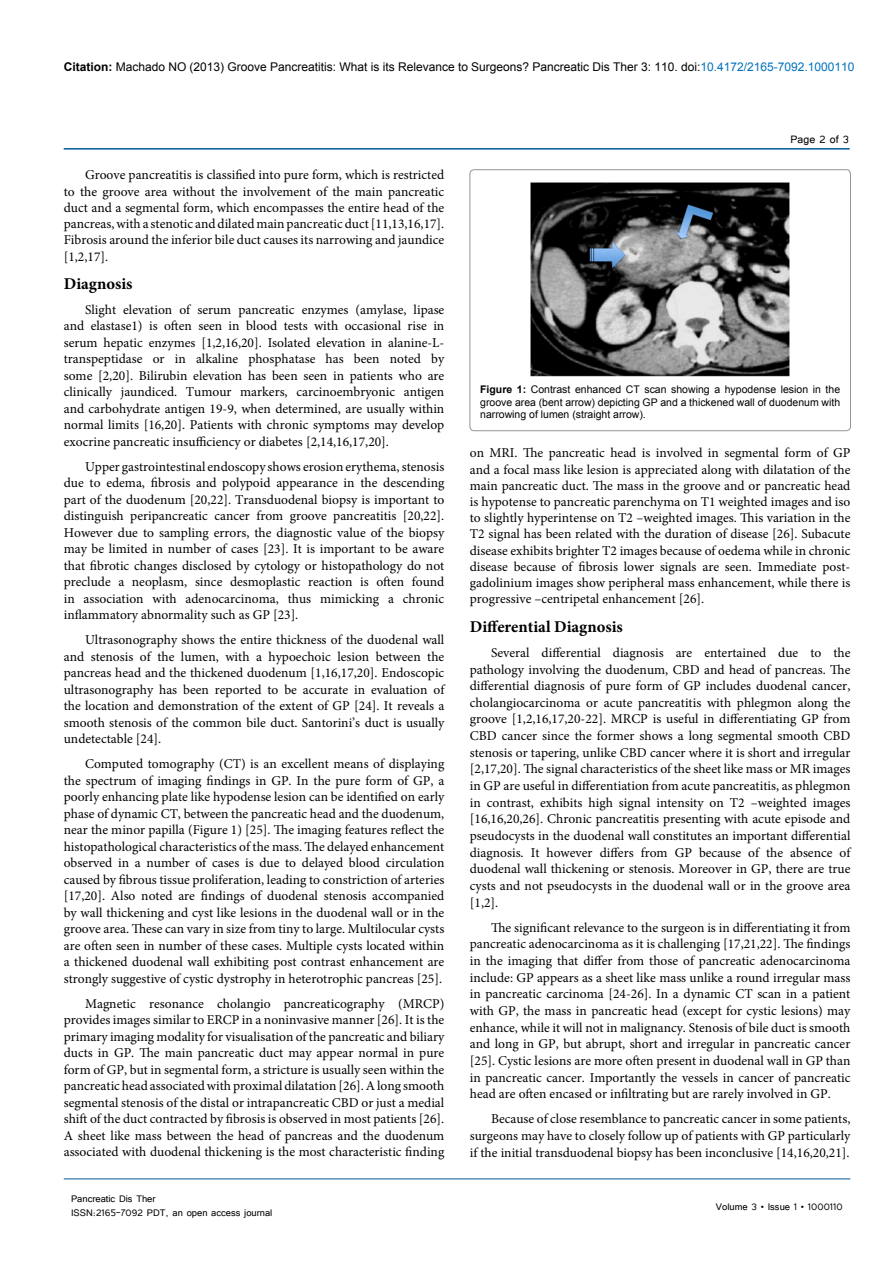
<style>
.page{position:relative;width:893px;height:1263px;background:#fff}
.page>*{position:absolute;margin:0;border:0;box-sizing:border-box;transform-origin:0 0}
.t1{font:700 16.5px "Minion Pro";color:#000}
.t2{font:13.5px/16.5px "Minion Pro";color:#000;text-align:justify}
.t3{font:13.5px "Tunga";color:#000}
.t4{font:12px "Arial";color:#000}
.t5{font:12px "Tunga";color:#000}
.t6{font:10.5px/12.6px "Arial";color:#000;text-align:justify}
.s1{font-weight:700}
.s2{font-style:inherit}
.s3{color:#0072bc}
</style>
<div class="page">
<hr style="left:64px;top:148px;width:786px;height:2px;background:#005a96">
<hr style="left:64px;top:1179px;width:786px;height:1px;background:#005a96">
<img style="left:531px;top:182px;width:259px;height:195px">
<div style="left:470px;top:170px;width:380px;height:261px;border:1px solid #939598;border-radius:4px"></div>
<p class="t4" style="left:64px;top:59px;width:792px"><span class="s1">Citation:</span> Machado NO (2013) Groove Pancreatitis: What is its <span class="s2">R</span>elevance to Surgeons? Pancreatic Dis Ther 3: 110. doi:<span class="s3">10.4172/2165-7092.1000110</span></p>
<p class="t2" style="left:64px;top:167px;width:382px;text-indent:21px">Groove pancreatitis is classified into pure form, which is restricted to the groove area without the involvement of the main pancreatic duct and a segmental form, which encompasses the entire head of the pancreas, with a stenotic and dilated main pancreatic duct [11,13,16,17].<br>Fibrosis around the inferior bile duct causes its narrowing and jaundice [1,2,17].</p>
<p class="t1" style="left:64px;top:272px;width:70px">Diagnosis</p>
<p class="t2" style="left:64px;top:301px;width:382px;text-indent:21px">Slight elevation of serum pancreatic enzymes (amylase, lipase and elastase1) is often seen in blood tests with occasional rise in serum hepatic enzymes [1,2,16,20]. Isolated elevation in alanine-L&shy;transpeptidase or in alkaline phosphatase has been noted by some [2,20]. Bilirubin elevation has been seen in patients who are clinically jaundiced. Tumour markers, carcinoembryonic antigen and carbohydrate antigen 19-9, when determined, are usually within normal limits [16,20]. Patients with chronic symptoms may develop exocrine pancreatic insufficiency or diabetes [2,14,16,17,20].</p>
<p class="t2" style="left:64px;top:458px;width:382px;text-indent:21px">Upper gastrointestinal endoscopy shows erosion erythema, stenosis due to edema, fibrosis and polypoid appearance in the descending part of the duodenum [20,22]. Transduodenal biopsy is important to distinguish peripancreatic cancer from groove pancreatitis [20,22].<br>However due to sampling errors, the diagnostic value of the biopsy may be limited in number of cases [23]. It is important to be aware that fibrotic changes disclosed by cytology or histopathology do not preclude a neoplasm, since desmoplastic reaction is often found in association with adenocarcinoma, thus mimicking a chronic inflammatory abnormality such as GP [23].</p>
<p class="t2" style="left:64px;top:632px;width:382px;text-indent:21px">Ultrasonography shows the entire thickness of the duodenal wall and stenosis of the lumen, with a hypoechoic lesion between the pancreas head and the thickened duodenum [1,16,17,20]. Endoscopic ultrasonography has been reported to be accurate in evaluation of the location and demonstration of the extent of GP [24]. It reveals a smooth stenosis of the common bile duct. Santorini’s duct is usually undetectable [24].</p>
<p class="t2" style="left:64px;top:756px;width:382px;text-indent:21px">Computed tomography (CT) is an excellent means of displaying the spectrum of imaging findings in GP. In the pure form of GP, a poorly enhancing plate like hypodense lesion can be identified on early phase of dynamic CT, between the pancreatic head and the duodenum, near the minor papilla (Figure 1) [25]. The imaging features reflect the histopathological characteristics of the mass. The delayed enhancement observed in a number of cases is due to delayed blood circulation caused by fibrous tissue proliferation, leading to constriction of arteries [17,20]. Also noted are findings of duodenal stenosis accompanied by wall thickening and cyst like lesions in the duodenal wall or in the groove area. These can vary in size from tiny to large. Multilocular cysts are often seen in number of these cases. Multiple cysts located within a thickened duodenal wall exhibiting post contrast enhancement are strongly suggestive of cystic dystrophy in heterotrophic pancreas [25].</p>
<p class="t2" style="left:64px;top:995px;width:382px;text-indent:21px">Magnetic resonance cholangio pancreaticography (MRCP) provides images similar to ERCP in a noninvasive manner [26]. It is the primary imaging modality for visualisation of the pancreatic and biliary ducts in GP. The main pancreatic duct may appear normal in pure form of GP, but in segmental form, a stricture is usually seen within the pancreatic head associated with proximal dilatation [26]. A long smooth segmental stenosis of the distal or intrapancreatic CBD or just a medial shift of the duct contracted by fibrosis is observed in most patients [26].<br>A sheet like mass between the head of pancreas and the duodenum associated with duodenal thickening is the most characteristic finding</p>
<p class="t5" style="left:71px;top:1190px;width:86px">Pancreatic Dis Ther</p>
<p class="t5" style="left:71px;top:1205px;width:203px">ISSN:2165-7092 PDT, an open access journal</p>
<p class="t3" style="left:791px;top:131px;width:60px">Page 2 of 3</p>
<p class="t6" style="left:480px;top:383px;width:362px"><span class="s1">Figure 1:</span> Contrast enhanced CT scan showing a hypodense lesion in the groove area (bent arrow) depicting GP and a thickened wall of duodenum with narrowing of lumen (straight arrow).</p>
<p class="t2" style="left:470px;top:445px;width:382px">on MRI. The pancreatic head is involved in segmental form of GP and a focal mass like lesion is appreciated along with dilatation of the main pancreatic duct. The mass in the groove and or pancreatic head is hypotense to pancreatic parenchyma on T1 weighted images and iso to slightly hyperintense on T2 –weighted images. This variation in the T2 signal has been related with the duration of disease [26]. Subacute disease exhibits brighter T2 images because of oedema while in chronic disease because of fibrosis lower signals are seen. Immediate post&shy;gadolinium images show peripheral mass enhancement, while there is progressive –centripetal enhancement [26].</p>
<p class="t1" style="left:470px;top:615px;width:155px">Differential Diagnosis</p>
<p class="t2" style="left:470px;top:644px;width:382px;text-indent:21px">Several differential diagnosis are entertained due to the pathology involving the duodenum, CBD and head of pancreas. The differential diagnosis of pure form of GP includes duodenal cancer, cholangiocarcinoma or acute pancreatitis with phlegmon along the groove [1,2,16,17,20-22]. MRCP is useful in differentiating GP from CBD cancer since the former shows a long segmental smooth CBD stenosis or tapering, unlike CBD cancer where it is short and irregular [2,17,20]. The signal characteristics of the sheet like mass or MR images in GP are useful in differentiation from acute pancreatitis, as phlegmon in contrast, exhibits high signal intensity on T2 –weighted images [16,16,20,26]. Chronic pancreatitis presenting with acute episode and pseudocysts in the duodenal wall constitutes an important differential diagnosis. It however differs from GP because of the absence of duodenal wall thickening or stenosis. Moreover in GP, there are true cysts and not pseudocysts in the duodenal wall or in the groove area [1,2].</p>
<p class="t2" style="left:470px;top:919px;width:382px;text-indent:21px">The significant relevance to the surgeon is in differentiating it from pancreatic adenocarcinoma as it is challenging [17,21,22]. The findings in the imaging that differ from those of pancreatic adenocarcinoma include: GP appears as a sheet like mass unlike a round irregular mass in pancreatic carcinoma [24-26]. In a dynamic CT scan in a patient with GP, the mass in pancreatic head (except for cystic lesions) may enhance, while it will not in malignancy. Stenosis of bile duct is smooth and long in GP, but abrupt, short and irregular in pancreatic cancer [25]. Cystic lesions are more often present in duodenal wall in GP than in pancreatic cancer. Importantly the vessels in cancer of pancreatic head are often encased or infiltrating but are rarely involved in GP.</p>
<p class="t2" style="left:470px;top:1111px;width:382px;text-indent:21px">Because of close resemblance to pancreatic cancer in some patients, surgeons may have to closely follow up of patients with GP particularly if the initial transduodenal biopsy has been inconclusive [14,16,20,21].</p>
<p class="t5" style="left:716px;top:1199px;width:128px">Volume 3 • Issue 1 • 1000110</p>
</div>
